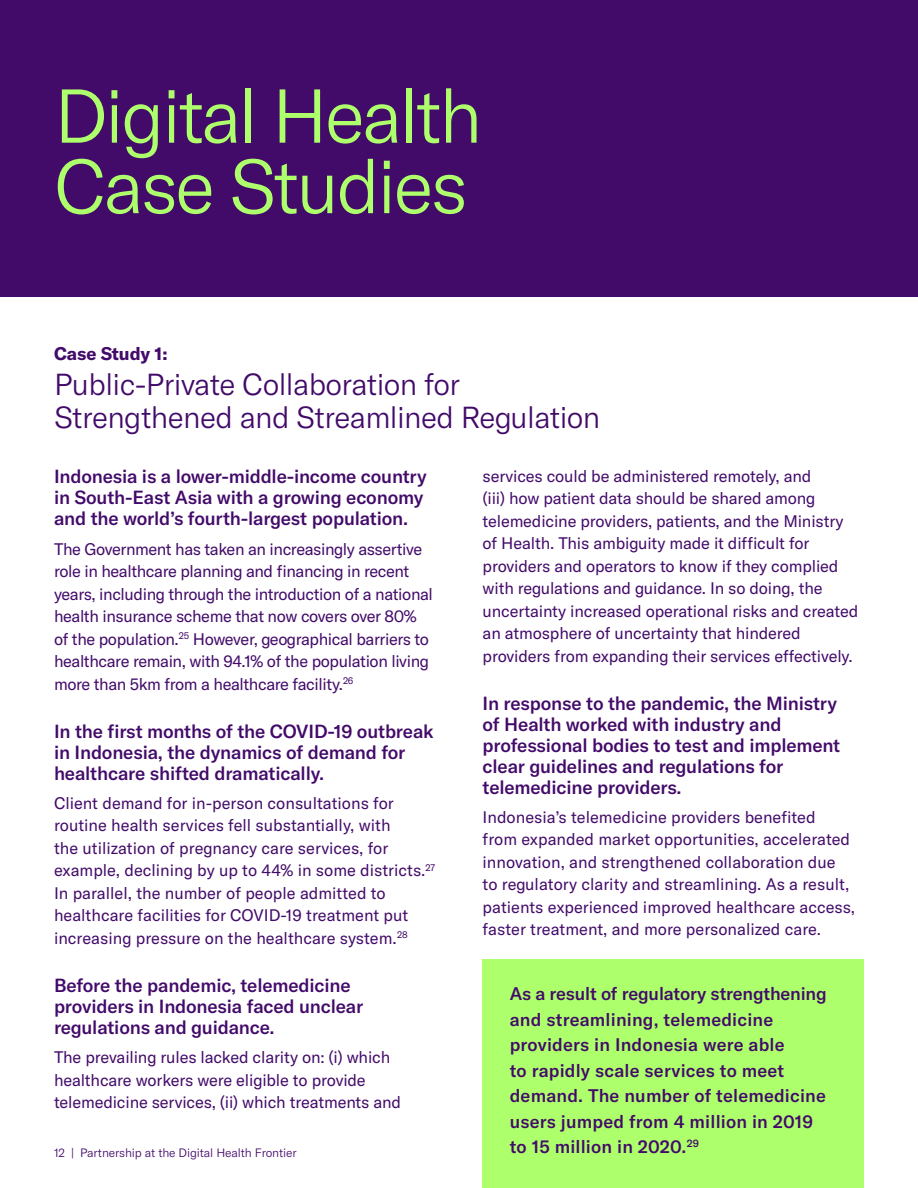
<style>
.page{position:relative;width:918px;height:1188px;background:#fff}
.page>*{position:absolute;margin:0;border:0;box-sizing:border-box;transform-origin:0 0}
._01-Header__First{font:300 75px "GT America";letter-spacing:-.04em;color:#adff6b}
._02-Body__Tag_Title{font:300 30px/33px "GT America";letter-spacing:-.02em;color:#420a69}
._02-Body__Case_Study{font:500 18.75px/21px "GT America";letter-spacing:-.01em;color:#420a69}
._03-Pull_Quote{font:500 18px/25.5px "GT America";letter-spacing:.01em;color:#420a69}
._02-Body__Tag_line{font:700 18px "GT America";letter-spacing:-.005em;color:#420a69}
._02-Body__Copy{font:16.5px/22.5px "GT America";letter-spacing:-.01em;color:#420a69}
.t1{font:300 12px "GT America";letter-spacing:-.01em;color:#420a69}
</style>
<div class="page">
<div style="left:0;top:0;width:918px;height:297px;background:#420a69"></div>
<div style="left:483px;top:959px;width:381px;height:229px;background:#adff6b"></div>
<p class="_01-Header__First" style="left:54px;top:72px;width:430px">Digital Health</p>
<p class="_01-Header__First" style="left:54px;top:143px;width:415px">Case Studies</p>
<p class="_02-Body__Tag_line" style="left:54px;top:342px;width:115px">Case Study 1:</p>
<p class="_02-Body__Tag_Title" style="left:54px;top:368px;width:548px">Public-Private Collaboration for<br>Strengthened and Streamlined Regulation</p>
<p class="_02-Body__Case_Study" style="left:54px;top:466px;width:374px">Indonesia is a lower-middle-income country in South-East Asia with a growing economy and the world’s fourth-largest population.</p>
<p class="_02-Body__Copy" style="left:54px;top:538px;width:381px">The Government has taken an increasingly assertive role in healthcare planning and financing in recent years, including through the introduction of a national health insurance scheme that now covers over 80% of the population.<sup>25</sup> However, geographical barriers to healthcare remain, with 94.1% of the population living more than 5km from a healthcare facility.<sup>26</sup></p>
<p class="_02-Body__Case_Study" style="left:54px;top:720px;width:381px">In the first months of the COVID-19 outbreak in Indonesia, the dynamics of demand for healthcare shifted dramatically.</p>
<p class="_02-Body__Copy" style="left:54px;top:792px;width:383px">Client demand for in-person consultations for routine health services fell substantially, with<br>the utilization of pregnancy care services, for example, declining by up to 44% in some districts.<sup>27<br></sup>In parallel, the number of people admitted to healthcare facilities for COVID-19 treatment put increasing pressure on the healthcare system.<sup>28</sup></p>
<p class="_02-Body__Case_Study" style="left:54px;top:975px;width:311px">Before the pandemic, telemedicine providers in Indonesia faced unclear regulations and guidance.</p>
<p class="_02-Body__Copy" style="left:54px;top:1046px;width:349px">The prevailing rules lacked clarity on: (i) which healthcare workers were eligible to provide telemedicine services, (ii) which treatments and</p>
<p class="_02-Body__Copy" style="left:483px;top:465px;width:377px">services could be administered remotely, and<br>(iii) how patient data should be shared among telemedicine providers, patients, and the Ministry of Health. This ambiguity made it difficult for providers and operators to know if they complied with regulations and guidance. In so doing, the uncertainty increased operational risks and created an atmosphere of uncertainty that hindered providers from expanding their services effectively.</p>
<p class="_02-Body__Case_Study" style="left:483px;top:692px;width:359px">In response to the pandemic, the Ministry of Health worked with industry and professional bodies to test and implement clear guidelines and regulations for telemedicine providers.</p>
<p class="_02-Body__Copy" style="left:483px;top:806px;width:374px">Indonesia’s telemedicine providers benefited<br>from expanded market opportunities, accelerated innovation, and strengthened collaboration due<br>to regulatory clarity and streamlining. As a result, patients experienced improved healthcare access, faster treatment, and more personalized care.</p>
<p class="_03-Pull_Quote" style="left:510px;top:981px;width:319px">As a result of regulatory strengthening and streamlining, telemedicine providers in Indonesia were able<br>to rapidly scale services to meet demand. The number of telemedicine users jumped from 4 million in 2019 to 15 million in 2020.<sup>29</sup></p>
<p class="t1" style="left:54px;top:1146px;width:244px">12 | Partnership at the Digital Health Frontier</p>
</div>
